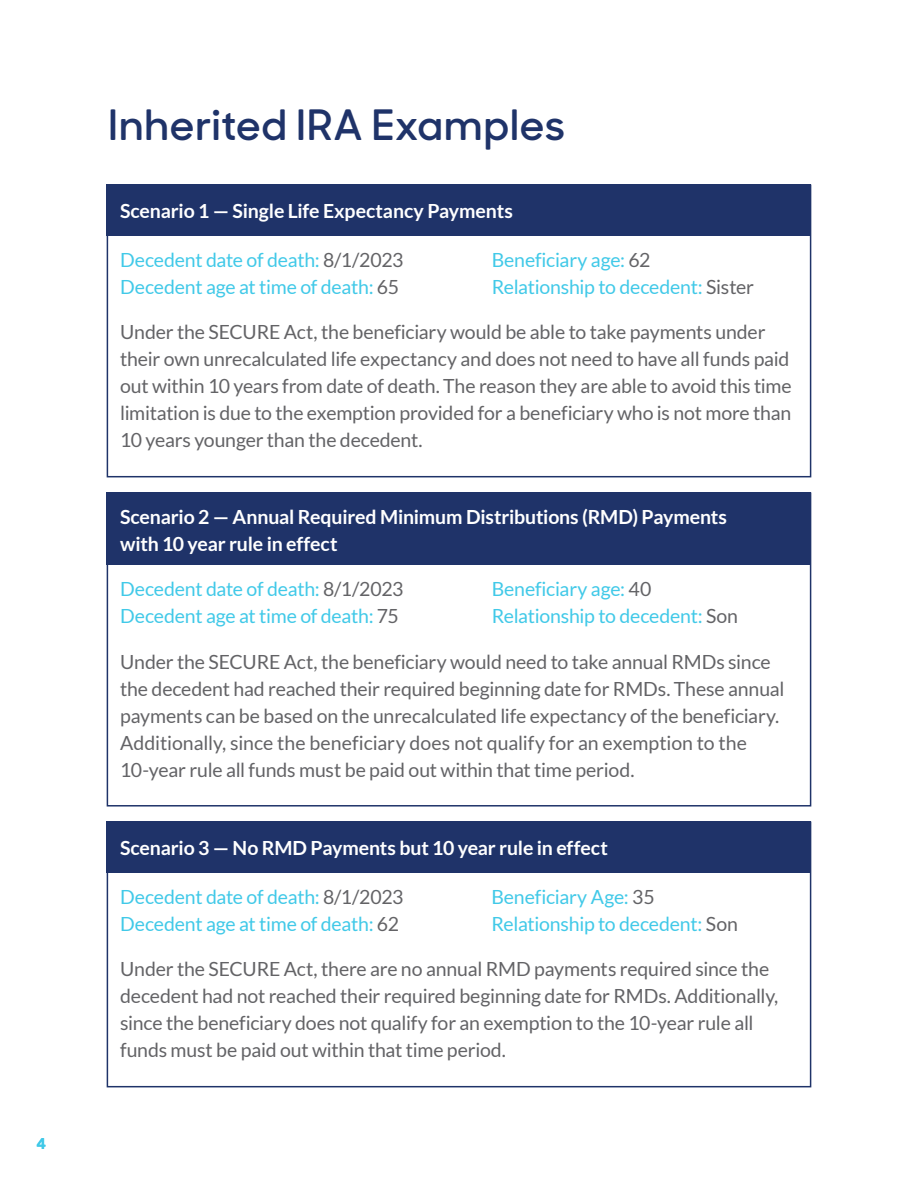
<style>
.page{position:relative;width:918px;height:1188px;background:#fff}
.page>*{position:absolute;margin:0;border:0;box-sizing:border-box;transform-origin:0 0}
.Page_Head{font:600 42px "MM Sharp Sans";letter-spacing:.02em;color:#1f3369}
.Body{font:19.5px/27px "Lato";letter-spacing:-.01em;color:#636366}
.Body-2{font:19.5px/27px "Lato";letter-spacing:-.015em;color:#41c9e8}
.Body-3{font:700 19.5px/27px "Lato";letter-spacing:-.01em;color:#fff}
.t1{font:700 15px "MM Sharp Sans";color:#41c9e8}
.s1{color:#636366}
</style>
<div class="page">
<div style="left:107px;top:185px;width:704px;height:51px;background:#1f3369"></div>
<div style="left:107px;top:822px;width:704px;height:51px;background:#1f3369"></div>
<div style="left:107px;top:492px;width:704px;height:73px;background:#1f3369"></div>
<div style="left:107px;top:185px;width:704px;height:292px;border:2px solid #1f3369"></div>
<div style="left:107px;top:492px;width:704px;height:315px;border:2px solid #1f3369"></div>
<div style="left:107px;top:822px;width:704px;height:265px;border:2px solid #1f3369"></div>
<p class="t1" style="left:37px;top:1131px;width:11px">4</p>
<p class="Page_Head" style="left:108px;top:92px;width:458px">Inherited IRA Examples</p>
<p class="Body-3" style="left:120px;top:197px;width:394px">Scenario 1 — Single Life Expectancy Payments</p>
<p class="Body-2" style="left:120px;top:246px;width:285px">Decedent date of death: <span class="s1">8/1/2023<br></span>Decedent age at time of death: <span class="s1">65</span></p>
<p class="Body-2" style="left:492px;top:246px;width:264px">Beneficiary age: <span class="s1">62<br></span>Relationship to decedent: <span class="s1">Sister</span></p>
<p class="Body" style="left:120px;top:319px;width:673px">Under the SECURE Act, the beneficiary would be able to take payments under their own unrecalculated life expectancy and does not need to have all funds paid out within 10 years from date of death. The reason they are able to avoid this time limitation is due to the exemption provided for a beneficiary who is not more than 10 years younger than the decedent.</p>
<p class="Body-3" style="left:120px;top:503px;width:609px">Scenario 2 — Annual Required Minimum Distributions (RMD) Payments with 10 year rule in effect</p>
<p class="Body-2" style="left:120px;top:575px;width:285px">Decedent date of death: <span class="s1">8/1/2023<br></span>Decedent age at time of death: <span class="s1">75</span></p>
<p class="Body-2" style="left:492px;top:575px;width:248px">Beneficiary age: <span class="s1">40<br></span>Relationship to decedent: <span class="s1">Son</span></p>
<p class="Body" style="left:120px;top:648px;width:666px">Under the SECURE Act, the beneficiary would need to take annual RMDs since the decedent had reached their required beginning date for RMDs. These annual payments can be based on the unrecalculated life expectancy of the beneficiary.<br>Additionally, since the beneficiary does not qualify for an exemption to the 10-year rule all funds must be paid out within that time period.</p>
<p class="Body-3" style="left:120px;top:834px;width:489px">Scenario 3 — No RMD Payments but 10 year rule in effect</p>
<p class="Body-2" style="left:120px;top:883px;width:285px">Decedent date of death: <span class="s1">8/1/2023<br></span>Decedent age at time of death: <span class="s1">62</span></p>
<p class="Body-2" style="left:491px;top:883px;width:248px">Beneficiary Age: <span class="s1">35<br></span>Relationship to decedent: <span class="s1">Son</span></p>
<p class="Body" style="left:120px;top:956px;width:660px">Under the SECURE Act, there are no annual RMD payments required since the decedent had not reached their required beginning date for RMDs. Additionally, since the beneficiary does not qualify for an exemption to the 10-year rule all funds must be paid out within that time period.</p>
</div>
